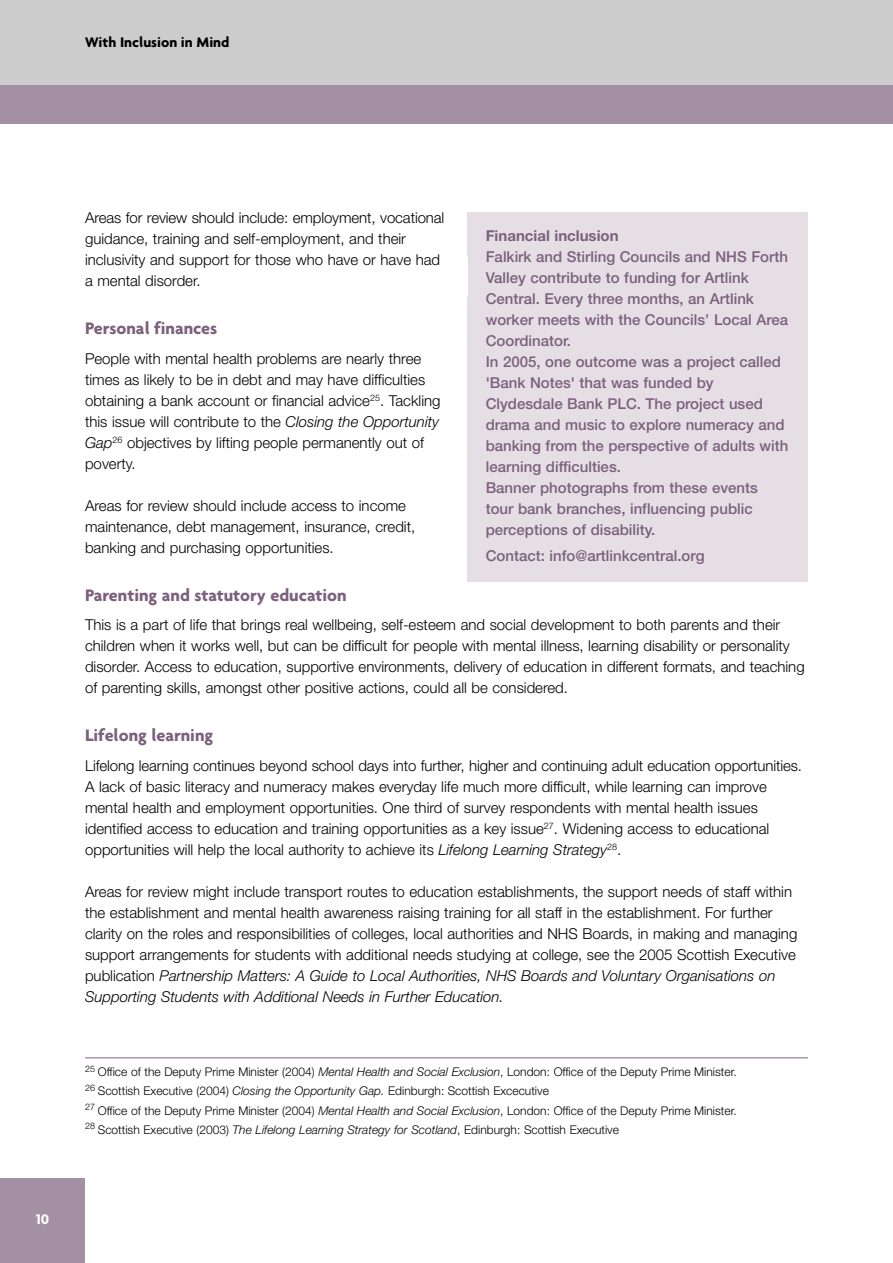
<style>
.page{position:relative;width:893px;height:1263px;background:#fff}
.page>*{position:absolute;margin:0;border:0;box-sizing:border-box;transform-origin:0 0}
.t1{font:700 18px "Agenda";color:#7c607d}
.t2{font:300 15px/21px "Helvetica Neue";color:#000}
.t3{font:500 15px/21px "Helvetica Neue";color:#7c607d}
.t4{font:700 15px "Agenda";color:#000}
.t5{font:700 15px "Helvetica Neue";color:#7c607d}
.t6{font:700 15px "Agenda";color:#fff}
.t7{font:300 12px/19.2px "Helvetica Neue";color:#000}
.s1{font-style:italic}
</style>
<div class="page">
<div style="left:0;top:85px;width:893px;height:38px;background:#a490a4"></div>
<div style="left:0;top:0;width:893px;height:85px;background:#ccc"></div>
<div style="left:0;top:1178px;width:85px;height:85px;background:#a490a4"></div>
<div style="left:468px;top:213px;width:340px;height:369px;background:#e5dfe5"></div>
<hr style="left:85px;top:1057px;width:723px;height:1px;background:#7c607d">
<p class="t4" style="left:85px;top:33px;width:146px">With Inclusion in Mind</p>
<p class="t6" style="left:36px;top:1210px;width:15px">10</p>
<p class="t2" style="left:85px;top:209px;width:361px">Areas for review should include: employment, vocational guidance, training and self-employment, and their inclusivity and support for those who have or have had a mental disorder.</p>
<p class="t1" style="left:85px;top:318px;width:134px">Personal finances</p>
<p class="t2" style="left:85px;top:349px;width:357px">People with mental health problems are nearly three times as likely to be in debt and may have difficulties obtaining a bank account or financial advice<sup>25</sup>. Tackling this issue will contribute to the <span class="s1">Closing the Opportunity Gap</span><sup>26</sup> objectives by lifting people permanently out of poverty.</p>
<p class="t2" style="left:85px;top:496px;width:332px">Areas for review should include access to income maintenance, debt management, insurance, credit, banking and purchasing opportunities.</p>
<p class="t1" style="left:85px;top:584px;width:263px">Parenting and statutory education</p>
<p class="t2" style="left:85px;top:616px;width:721px">This is a part of life that brings real wellbeing, self-esteem and social development to both parents and their children when it works well, but can be difficult for people with mental illness, learning disability or personality disorder. Access to education, supportive environments, delivery of education in different formats, and teaching of parenting skills, amongst other positive actions, could all be considered.</p>
<p class="t1" style="left:85px;top:725px;width:130px">Lifelong learning</p>
<p class="t2" style="left:85px;top:756px;width:719px">Lifelong learning continues beyond school days into further, higher and continuing adult education opportunities.<br>A lack of basic literacy and numeracy makes everyday life much more difficult, while learning can improve mental health and employment opportunities. One third of survey respondents with mental health issues identified access to education and training opportunities as a key issue<sup>27</sup>. Widening access to educational opportunities will help the local authority to achieve its <span class="s1">Lifelong Learning Strategy</span><sup>28</sup>.</p>
<p class="t2" style="left:85px;top:882px;width:714px">Areas for review might include transport routes to education establishments, the support needs of staff within the establishment and mental health awareness raising training for all staff in the establishment. For further clarity on the roles and responsibilities of colleges, local authorities and NHS Boards, in making and managing support arrangements for students with additional needs studying at college, see the 2005 Scottish Executive publication <span class="s1">Partnership Matters: A Guide to Local Authorities, NHS Boards and Voluntary Organisations on Supporting Students with Additional Needs in Further Education.</span></p>
<p class="t5" style="left:486px;top:231px;width:134px">Financial inclusion</p>
<p class="t3" style="left:486px;top:248px;width:304px">Falkirk and Stirling Councils and NHS Forth Valley contribute to funding for Artlink Central. Every three months, an Artlink worker meets with the Councils’ Local Area Coordinator.<br>In 2005, one outcome was a project called 'Bank Notes' that was funded by Clydesdale Bank PLC. The project used drama and music to explore numeracy and banking from the perspective of adults with learning difficulties.<br>Banner photographs from these events tour bank branches, influencing public perceptions of disability.</p>
<p class="t3" style="left:486px;top:546px;width:220px">Contact: info@artlinkcentral.org</p>
<p class="t7" style="left:85px;top:1063px;width:653px"><sup>25</sup> Office of the Deputy Prime Minister (2004) <span class="s1">Mental Health and Social Exclusion</span>, London: Office of the Deputy Prime Minister.<br><sup>26</sup> Scottish Executive (2004) <span class="s1">Closing the Opportunity Gap.</span> Edinburgh: Scottish Excecutive<br><sup>27</sup> Office of the Deputy Prime Minister (2004) <span class="s1">Mental Health and Social Exclusion</span>, London: Office of the Deputy Prime Minister.<br><sup>28</sup> Scottish Executive (2003) <span class="s1">The Lifelong Learning Strategy for Scotland</span>, Edinburgh: Scottish Executive</p>
</div>
